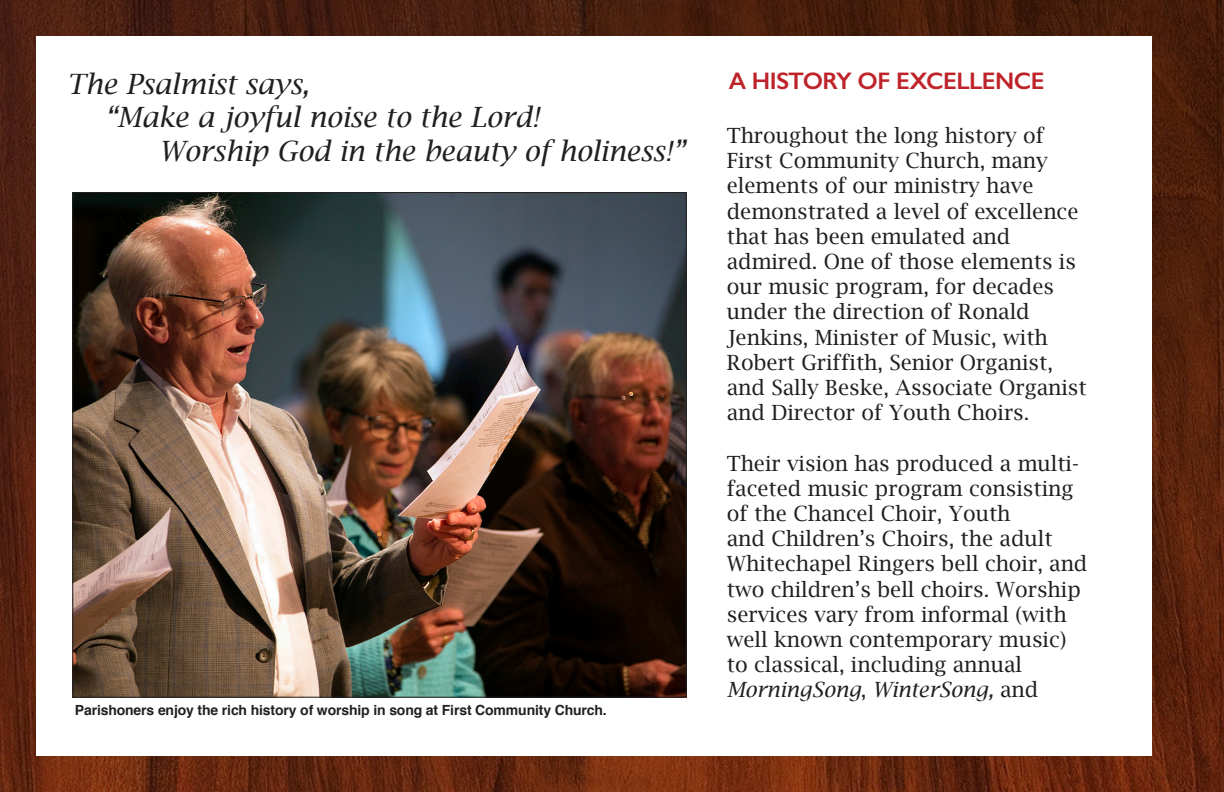
<style>
.page{position:relative;width:1224px;height:792px;background:#fff}
.page>*{position:absolute;margin:0;border:0;box-sizing:border-box;transform-origin:0 0}
.t1{font:italic 28px/33.6px "Lucida Bright";color:#231f20}
.t2{font:600 24px "Gill Sans";letter-spacing:-.02em;color:#be232a}
.t3{font:21px/25.2px "Lucida Bright";color:#231f20}
.t4{font:700 14px "Helvetica";letter-spacing:-.01em;color:#231f20}
.s1{font-style:italic}
</style>
<div class="page">
<img style="left:0;top:0;width:1224px;height:792px">
<div style="left:36px;top:36px;width:1116px;height:720px;background:#fff"></div>
<img style="left:75px;top:194px;width:609px;height:501px">
<p class="t1" style="left:67px;top:67px;width:244px">The Psalmist says,</p>
<p class="t1" style="left:159px;top:100px;width:527px;text-indent:-55px">“Make a joyful noise to the Lord!<br>Worship God in the beauty of holiness!”</p>
<p class="t4" style="left:75px;top:699px;width:533px">Parishoners enjoy the rich history of worship in song at First Community Church.</p>
<p class="t2" style="left:729px;top:67px;width:317px">A HISTORY OF EXCELLENCE</p>
<p class="t3" style="left:727px;top:123px;width:361px">Throughout the long history of<br>First Community Church, many elements of our ministry have demonstrated a level of excellence that has been emulated and admired. One of those elements is our music program, for decades under the direction of Ronald<br>Jenkins, Minister of Music, with<br>Robert Griffith, Senior Organist, and Sally Beske, Associate Organist and Director of Youth Choirs.</p>
<p class="t3" style="left:727px;top:451px;width:362px">Their vision has produced a multi&shy;faceted music program consisting of the Chancel Choir, Youth<br>and Children’s Choirs, the adult Whitechapel Ringers bell choir, and two children’s bell choirs. Worship services vary from informal (with well known contemporary music) to classical, including annual <span class="s1">MorningSong</span>, <span class="s1">WinterSong,</span> and</p>
</div>
